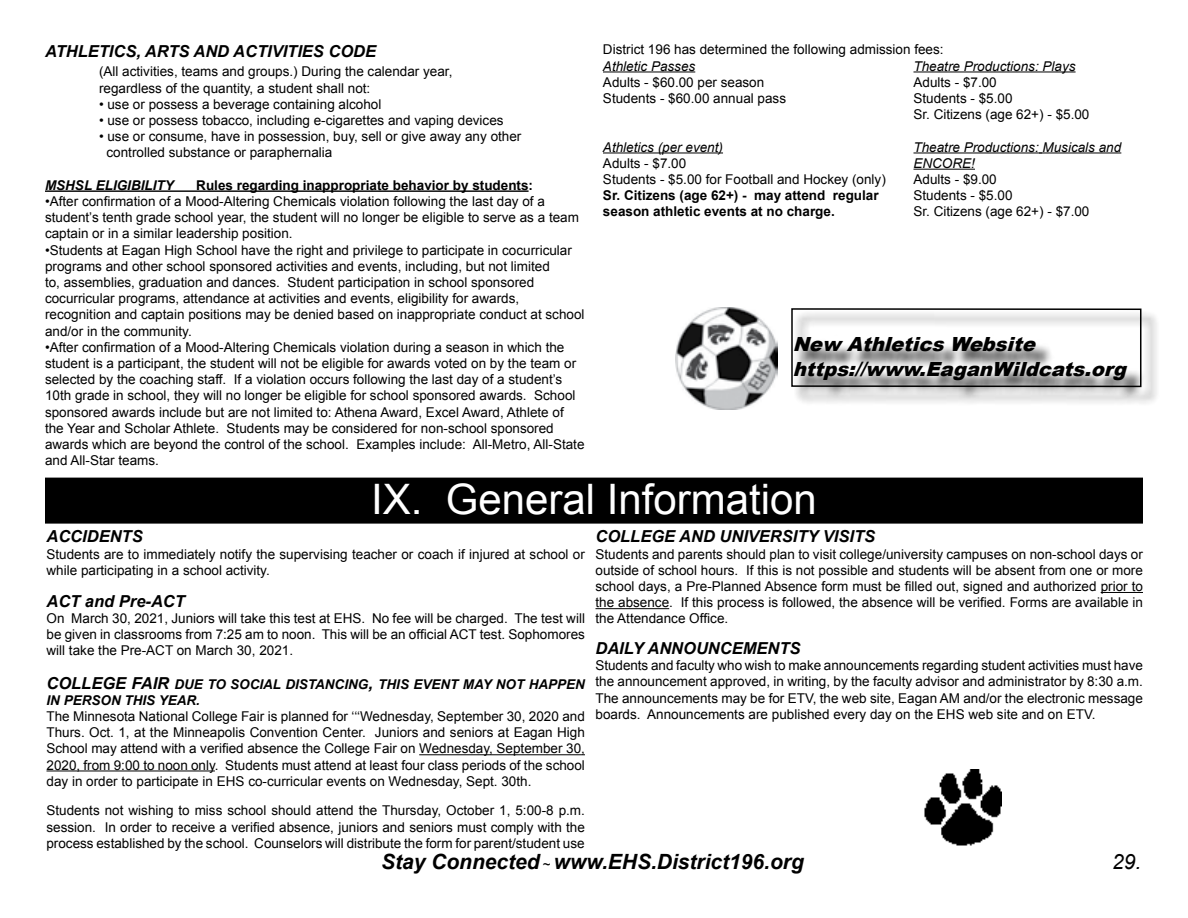
<style>
.page{position:relative;width:1188px;height:918px;background:#fff}
.page>*{position:absolute;margin:0;border:0;box-sizing:border-box;transform-origin:0 0}
.t1{font:42px "Arial";color:#fff}
.t2{font:italic 700 21px "Arial";color:#000}
.t3{font:italic 21px "Arial";color:#000}
.t4{font:italic 900 19.5px/25.5px "Arial";color:#000}
.t5{font:italic 700 16.5px "Arial";color:#000}
.t6{font:13.5px/16.2px "Arial";color:#000}
.t7{font:700 13.5px "Arial";color:#000}
.t8{font:italic 13.5px "Arial";color:#000}
.t9{font:italic 700 13.5px/16.2px "Arial";color:#000}
.s1{font-size:16.5px}
.s2{font-weight:400;font-style:normal;font-size:13.5px}
</style>
<div class="page">
<hr style="left:45px;top:190px;width:484px;height:2px;background:#000">
<hr style="left:603px;top:71px;width:92px;height:1px;background:#000">
<hr style="left:913px;top:71px;width:163px;height:1px;background:#000">
<hr style="left:603px;top:152px;width:120px;height:1px;background:#000">
<hr style="left:913px;top:152px;width:126px;height:1px;background:#000">
<hr style="left:1043px;top:152px;width:78px;height:1px;background:#000">
<hr style="left:913px;top:169px;width:62px;height:1px;background:#000">
<div style="left:46px;top:478px;width:1096px;height:45px;background:#000"></div>
<div style="left:45px;top:478px;width:1098px;height:46px;border:2px solid #000"></div>
<img style="left:675px;top:308px;width:103px;height:102px">
<hr style="left:419px;top:754px;width:166px;height:1px;background:#000">
<hr style="left:46px;top:770px;width:169px;height:1px;background:#000">
<hr style="left:1101px;top:592px;width:42px;height:1px;background:#000">
<hr style="left:595px;top:608px;width:74px;height:1px;background:#000">
<img style="left:924px;top:770px;width:77px;height:76px">
<div style="left:794px;top:311px;width:366px;height:94px;background:#000;opacity:.75"></div>
<svg style="left:794px;top:311px;width:344px;height:73px"></svg>
<div style="left:791px;top:308px;width:350px;height:79px;border:2px solid #000"></div>
<p class="t5" style="left:45px;top:40px;width:333px">ATHLETICS, ARTS AND ACTIVITIES CODE</p>
<p class="t6" style="left:99px;top:64px;width:355px">(All activities, teams and groups.) During the calendar year, regardless of the quantity, a student shall not:</p>
<p class="t6" style="left:99px;top:96px;width:284px">• use or possess a beverage containing alcohol</p>
<p class="t6" style="left:99px;top:112px;width:406px">• use or possess tobacco, including e-cigarettes and vaping devices</p>
<p class="t6" style="left:107px;top:128px;width:416px;text-indent:-8px">• use or consume, have in possession, buy, sell or give away any other controlled substance or paraphernalia</p>
<p class="t9" style="left:45px;top:177px;width:130px">MSHSL ELIGIBILITY</p>
<p class="t7" style="left:196px;top:176px;width:338px">Rules regarding inappropriate behavior by students:</p>
<p class="t6" style="left:45px;top:193px;width:536px">•After confirmation of a Mood-Altering Chemicals violation following the last day of a student’s tenth grade school year, the student will no longer be eligible to serve as a team captain or in a similar leadership position.</p>
<p class="t6" style="left:45px;top:242px;width:541px">•Students at Eagan High School have the right and privilege to participate in cocurricular programs and other school sponsored activities and events, including, but not limited<br>to, assemblies, graduation and dances. Student participation in school sponsored cocurricular programs, attendance at activities and events, eligibility for awards, recognition and captain positions may be denied based on inappropriate conduct at school and/or in the community.</p>
<p class="t6" style="left:45px;top:339px;width:541px">•After confirmation of a Mood-Altering Chemicals violation during a season in which the student is a participant, the student will not be eligible for awards voted on by the team or selected by the coaching staff. If a violation occurs following the last day of a student’s 10th grade in school, they will no longer be eligible for school sponsored awards. School sponsored awards include but are not limited to: Athena Award, Excel Award, Athlete of the Year and Scholar Athlete. Students may be considered for non-school sponsored awards which are beyond the control of the school. Examples include: All-Metro, All-State and All-Star teams.</p>
<p class="t6" style="left:603px;top:42px;width:342px">District 196 has determined the following admission fees:</p>
<p class="t8" style="left:603px;top:57px;width:94px">Athletic Passes</p>
<p class="t8" style="left:913px;top:57px;width:164px">Theatre Productions: Plays</p>
<p class="t6" style="left:603px;top:74px;width:163px">Adults - $60.00 per season</p>
<p class="t6" style="left:913px;top:74px;width:85px">Adults - $7.00</p>
<p class="t6" style="left:603px;top:90px;width:185px">Students - $60.00 annual pass</p>
<p class="t6" style="left:913px;top:90px;width:177px">Students - $5.00<br>Sr. Citizens (age 62+) - $5.00</p>
<p class="t8" style="left:603px;top:138px;width:122px">Athletics (per event)</p>
<p class="t8" style="left:913px;top:138px;width:209px">Theatre Productions: Musicals and</p>
<p class="t6" style="left:603px;top:155px;width:85px">Adults - $7.00</p>
<p class="t8" style="left:913px;top:154px;width:63px">ENCORE!</p>
<p class="t6" style="left:603px;top:171px;width:284px">Students - $5.00 for Football and Hockey (only)</p>
<p class="t6" style="left:913px;top:171px;width:85px">Adults - $9.00</p>
<p class="t7" style="left:603px;top:186px;width:277px">Sr. Citizens (age 62+) - may attend regular</p>
<p class="t6" style="left:913px;top:187px;width:101px">Students - $5.00</p>
<p class="t7" style="left:603px;top:203px;width:233px">season athletic events at no charge.</p>
<p class="t6" style="left:913px;top:204px;width:177px">Sr. Citizens (age 62+) - $7.00</p>
<h3 class="t4" style="left:793px;top:330px;width:342px">New AthleticsWebsite https://www.EaganWildcats.org</h3>
<h1 class="t1" style="left:371px;top:472px;width:447px">IX. General Information</h1>
<p class="t5" style="left:46px;top:526px;width:98px">ACCIDENTS</p>
<p class="t6" style="left:46px;top:546px;width:540px">Students are to immediately notify the supervising teacher or coach if injured at school or while participating in a school activity.</p>
<p class="t5" style="left:46px;top:590px;width:140px">ACT and Pre-ACT</p>
<p class="t6" style="left:46px;top:610px;width:540px;text-align:justify">On March 30, 2021, Juniors will take this test at EHS. No fee will be charged. The test will be given in classrooms from 7:25 am to noon. This will be an official ACT test. Sophomores will take the Pre-ACT on March 30, 2021.</p>
<p class="t9" style="left:46px;top:676px;width:540px"><span class="s1">COLLEGE FAIR</span> DUE TO SOCIAL DISTANCING<span class="s1">,</span> THIS EVENT MAY NOT HAPPEN<br>IN PERSON THIS YEAR.</p>
<p class="t6" style="left:46px;top:708px;width:540px;text-align:justify">The Minnesota National College Fair is planned for ‘‘‘Wednesday, September 30, 2020 and Thurs. Oct. 1, at the Minneapolis Convention Center. Juniors and seniors at Eagan High School may attend with a verified absence the College Fair on Wednesday, September 30, 2020, from 9:00 to noon only. Students must attend at least four class periods of the school day in order to participate in EHS co-curricular events on Wednesday, Sept. 30th.</p>
<p class="t6" style="left:46px;top:803px;width:540px;text-align:justify">Students not wishing to miss school should attend the Thursday, October 1, 5:00-8 p.m. session. In order to receive a verified absence, juniors and seniors must comply with the process established by the school. Counselors will distribute the form for parent/student use</p>
<p class="t5" style="left:595px;top:526px;width:281px">COLLEGE AND UNIVERSITY VISITS</p>
<p class="t6" style="left:595px;top:546px;width:549px;text-align:justify">Students and parents should plan to visit college/university campuses on non-school days or outside of school hours. If this is not possible and students will be absent from one or more school days, a Pre-Planned Absence form must be filled out, signed and authorized prior to the absence. If this process is followed, the absence will be verified. Forms are available in the Attendance Office.</p>
<p class="t5" style="left:595px;top:637px;width:207px">DAILY ANNOUNCEMENTS</p>
<p class="t6" style="left:595px;top:658px;width:549px;text-align:justify">Students and faculty who wish to make announcements regarding student activities must have the announcement approved, in writing, by the faculty advisor and administrator by 8:30 a.m.<br>The announcements may be for ETV, the web site, Eagan AM and/or the electronic message boards. Announcements are published every day on the EHS web site and on ETV.</p>
<h2 class="t2" style="left:381px;top:848px;width:424px">Stay Connected <span class="s2">~</span> www.EHS.District196.org</h2>
<h2 class="t3" style="left:1112px;top:848px;width:31px">29.</h2>
</div>
